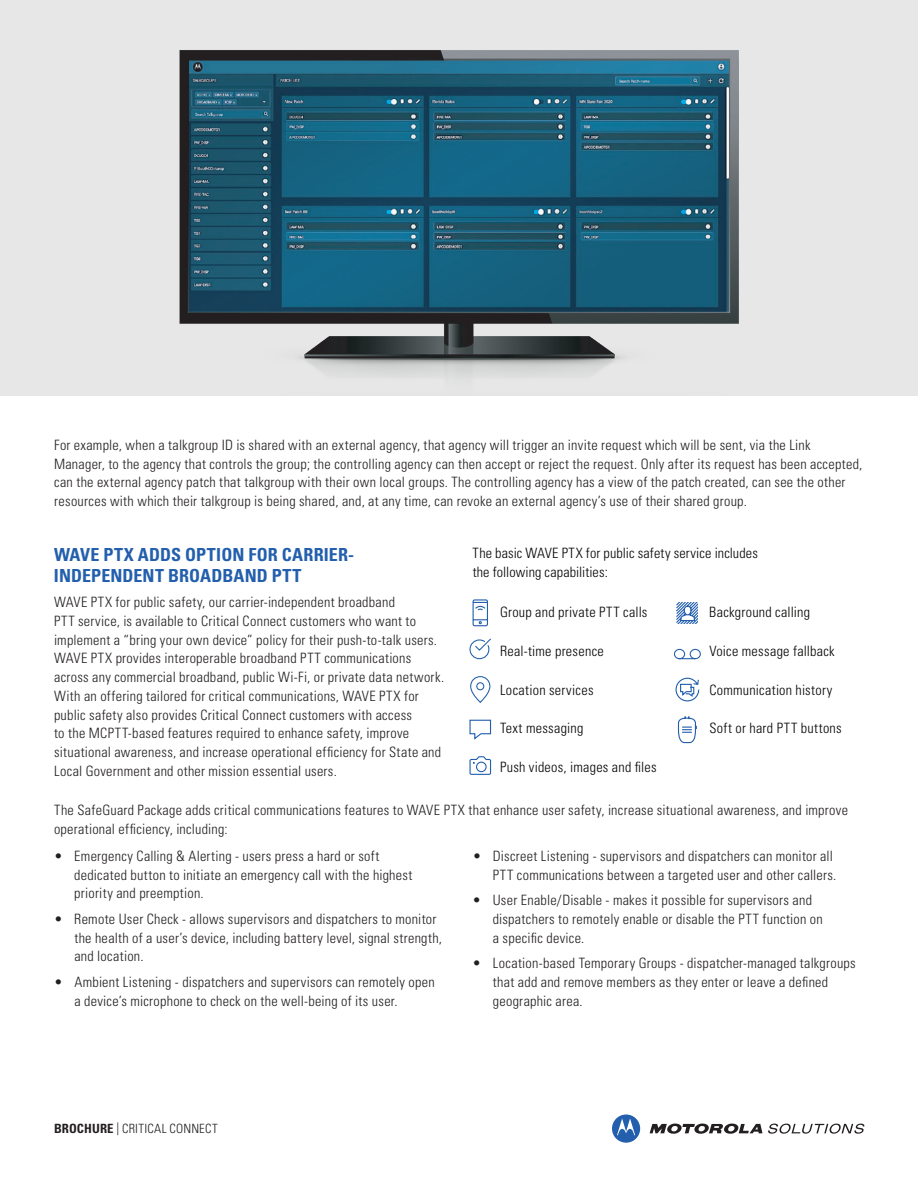
<style>
.page{position:relative;width:918px;height:1188px;background:#fff}
.page>*{position:absolute;margin:0;border:0;box-sizing:border-box;transform-origin:0 0}
.t1{font:700 condensed 18px/21px "Univers";letter-spacing:.005em;color:#235fad}
.t2{font:300 condensed 14.25px/18.8px "Univers LT Std";letter-spacing:.02em;color:#231f20}
.t3{font:300 condensed 14.25px/18.8px "Univers LT Std";letter-spacing:.015em;color:#040503}
.t4{font:300 condensed 12.75px "Univers LT Std";letter-spacing:.02em;color:#231f20}
.s1{font-family:"Univers";font-weight:700}
</style>
<div class="page">
<div style="left:0;top:0;width:918px;height:396px;background:#e6e7e6"></div>
<img style="left:179px;top:50px;width:560px;height:327px">
<svg style="left:650px;top:1124px;width:112px;height:10px"></svg>
<svg style="left:612px;top:1115px;width:28px;height:28px"></svg>
<svg style="left:768px;top:1124px;width:96px;height:10px"></svg>
<svg style="left:472px;top:599px;width:16px;height:28px"></svg>
<svg style="left:469px;top:719px;width:23px;height:21px"></svg>
<svg style="left:470px;top:676px;width:21px;height:27px"></svg>
<svg style="left:675px;top:677px;width:25px;height:25px"></svg>
<svg style="left:469px;top:756px;width:23px;height:19px"></svg>
<svg style="left:469px;top:638px;width:22px;height:22px"></svg>
<svg style="left:673px;top:648px;width:28px;height:12px"></svg>
<svg style="left:677px;top:716px;width:20px;height:28px"></svg>
<svg style="left:677px;top:602px;width:21px;height:21px"></svg>
<p class="t2" style="left:54px;top:435px;width:810px">For example, when a talkgroup ID is shared with an external agency, that agency will trigger an invite request which will be sent, via the Link Manager, to the agency that controls the group; the controlling agency can then accept or reject the request. Only after its request has been accepted, can the external agency patch that talkgroup with their own local groups. The controlling agency has a view of the patch created, can see the other resources with which their talkgroup is being shared, and, at any time, can revoke an external agency’s use of their shared group.</p>
<p class="t1" style="left:54px;top:544px;width:302px">WAVE PTX ADDS OPTION FOR CARRIER-<br>INDEPENDENT BROADBAND PTT</p>
<p class="t2" style="left:54px;top:593px;width:392px">WAVE PTX for public safety, our carrier-independent broadband<br>PTT service, is available to Critical Connect customers who want to implement a “bring your own device” policy for their push-to-talk users.<br>WAVE PTX provides interoperable broadband PTT communications across any commercial broadband, public Wi-Fi, or private data network.<br>With an offering tailored for critical communications, WAVE PTX for public safety also provides Critical Connect customers with access<br>to the MCPTT-based features required to enhance safety, improve situational awareness, and increase operational efficiency for State and Local Government and other mission essential users.</p>
<p class="t3" style="left:473px;top:544px;width:287px">The basic WAVE PTX for public safety service includes the following capabilities:</p>
<p class="t3" style="left:500px;top:603px;width:149px">Group and private PTT calls</p>
<p class="t3" style="left:500px;top:642px;width:105px">Real-time presence</p>
<p class="t3" style="left:500px;top:680px;width:95px">Location services</p>
<p class="t3" style="left:500px;top:719px;width:85px">Text messaging</p>
<p class="t3" style="left:500px;top:757px;width:158px">Push videos, images and files</p>
<p class="t3" style="left:709px;top:603px;width:102px">Background calling</p>
<p class="t3" style="left:709px;top:642px;width:127px">Voice message fallback</p>
<p class="t3" style="left:709px;top:680px;width:125px">Communication history</p>
<p class="t3" style="left:709px;top:719px;width:134px">Soft or hard PTT buttons</p>
<p class="t2" style="left:54px;top:801px;width:796px">The SafeGuard Package adds critical communications features to WAVE PTX that enhance user safety, increase situational awareness, and improve operational efficiency, including:</p>
<p class="t2" style="left:74px;top:846px;width:340px;text-indent:-20px">• Emergency Calling &amp; Alerting - users press a hard or soft dedicated button to initiate an emergency call with the highest priority and preemption.</p>
<p class="t2" style="left:74px;top:909px;width:369px;text-indent:-20px">• Remote User Check - allows supervisors and dispatchers to monitor the health of a user’s device, including battery level, signal strength, and location.</p>
<p class="t2" style="left:74px;top:972px;width:362px;text-indent:-20px">• Ambient Listening - dispatchers and supervisors can remotely open a device’s microphone to check on the well-being of its user.</p>
<p class="t2" style="left:473px;top:846px;width:365px;text-align:right">• Discreet Listening - supervisors and dispatchers can monitor all<br>PTT communications between a targeted user and other callers.</p>
<p class="t2" style="left:493px;top:891px;width:331px;text-indent:-20px">• User Enable/Disable - makes it possible for supervisors and dispatchers to remotely enable or disable the PTT function on a specific device.</p>
<p class="t2" style="left:493px;top:954px;width:364px;text-indent:-20px">• Location-based Temporary Groups - dispatcher-managed talkgroups that add and remove members as they enter or leave a defined geographic area.</p>
<p class="t4" style="left:54px;top:1121px;width:165px"><span class="s1">BROCHURE</span> | CRITICAL CONNECT</p>
</div>
